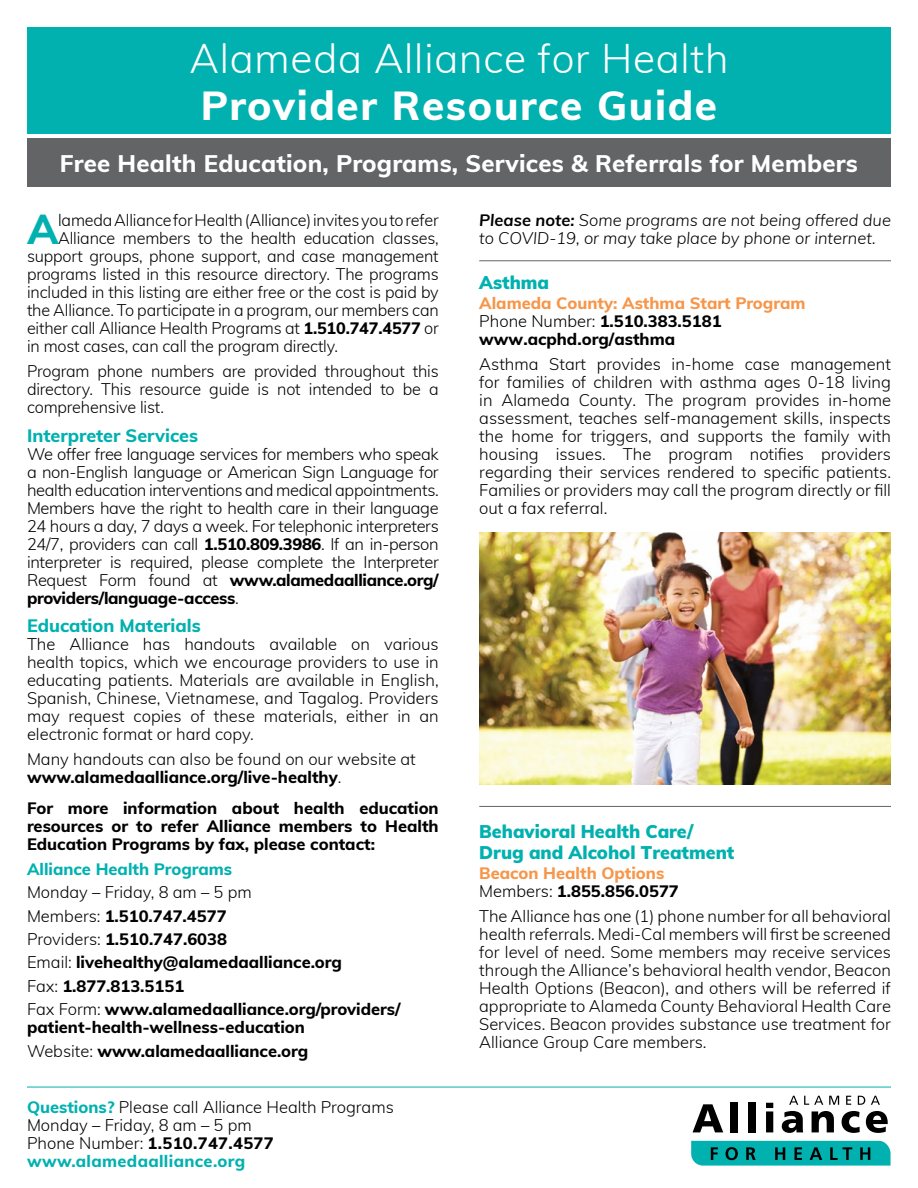
<style>
.page{position:relative;width:918px;height:1188px;background:#fff}
.page>*{position:absolute;margin:0;border:0;box-sizing:border-box;transform-origin:0 0}
.t1{font:800 41.85px "Muli";color:#00b1b0}
.t2{font:300 40.5px "Muli";letter-spacing:.02em;color:#fff}
.t3{font:800 40.5px "Muli";letter-spacing:.04em;color:#fff}
.t4{font:800 24px "Muli";letter-spacing:.01em;color:#fff}
.t5{font:900 18px/21.6px "Muli";color:#00b1b0}
.t6{font:800 18px "Muli";color:#00b1b0}
.t7{font:300 16.5px/18px "Muli";letter-spacing:-.01em;color:#000;text-align:justify}
.t8{font:800 16.5px/23.4px "Muli";color:#000}
.t9{font:italic 300 16.5px/18px "Muli";color:#000}
.t10{font:800 16.5px/18px "Muli";color:#f79548}
.t11{font:800 16.5px "Muli";color:#00b1b0}
.s1{font-weight:800}
.s2{font-weight:300}
.s3{font-weight:800;color:#00b1b0}
.s4{font-weight:700}
.s5{color:#f79548}
.s6{font-weight:300;color:#000}
.s7{color:#000}
</style>
<div class="page">
<svg style="left:693px;top:1104px;width:30px;height:28px"></svg>
<div style="left:731px;top:1102px;width:7px;height:30px;background:#000"></div>
<div style="left:748px;top:1102px;width:8px;height:30px;background:#000"></div>
<svg style="left:766px;top:1103px;width:7px;height:29px"></svg>
<svg style="left:782px;top:1111px;width:21px;height:22px"></svg>
<svg style="left:812px;top:1111px;width:22px;height:21px"></svg>
<svg style="left:842px;top:1111px;width:18px;height:22px"></svg>
<svg style="left:866px;top:1111px;width:22px;height:22px"></svg>
<svg style="left:691px;top:1141px;width:200px;height:25px;background:#089f9e"></svg>
<svg style="left:789px;top:1096px;width:9px;height:9px"></svg>
<svg style="left:804px;top:1096px;width:19px;height:9px"></svg>
<svg style="left:829px;top:1096px;width:10px;height:9px"></svg>
<svg style="left:846px;top:1096px;width:5px;height:9px"></svg>
<svg style="left:858px;top:1096px;width:7px;height:9px"></svg>
<svg style="left:871px;top:1096px;width:9px;height:9px"></svg>
<hr style="left:27px;top:1087px;width:864px;height:1px;background:#00b1b0">
<div style="left:27px;top:139px;width:864px;height:48px;background:#636466"></div>
<div style="left:27px;top:27px;width:864px;height:106px;background:#00b1b0"></div>
<img style="left:479px;top:533px;width:412px;height:251px">
<hr style="left:479px;top:806px;width:412px;height:1px;background:#636466">
<hr style="left:479px;top:260px;width:412px;height:1px;background:#636466">
<h2 class="t2" style="left:190px;top:29px;width:540px">Alameda Alliance for Health</h2>
<h2 class="t3" style="left:201px;top:76px;width:518px">Provider Resource Guide</h2>
<h3 class="t4" style="left:60px;top:146px;width:800px">Free Health Education, Programs, Services &amp; Referrals for Members</h3>
<h1 class="t1" style="left:27px;top:199px;width:33px">A</h1>
<p class="t7" style="left:58px;top:211px;width:382px">lameda Alliance for Health (Alliance) invites you to refer</p>
<p class="t7" style="left:58px;top:229px;width:382px">Alliance members to the health education classes,</p>
<p class="t7" style="left:27px;top:247px;width:413px">support groups, phone support, and case management</p>
<p class="t7" style="left:27px;top:265px;width:413px">programs listed in this resource directory. The programs</p>
<p class="t7" style="left:27px;top:283px;width:413px">included in this listing are either free or the cost is paid by</p>
<p class="t7" style="left:27px;top:301px;width:413px">the Alliance. To participate in a program, our members can</p>
<p class="t7" style="left:27px;top:319px;width:413px">either call Alliance Health Programs at <span class="s1">1.510.747.4577</span> or</p>
<p class="t7" style="left:27px;top:337px;width:313px">in most cases, can call the program directly.</p>
<p class="t7" style="left:27px;top:361px;width:413px">Program phone numbers are provided throughout this directory. This resource guide is not intended to be a comprehensive list.</p>
<p class="t6" style="left:27px;top:422px;width:173px">Interpreter Services</p>
<p class="t7" style="left:27px;top:444px;width:413px">We offer free language services for members who speak a non-English language or American Sign Language for health education interventions and medical appointments.<br>Members have the right to health care in their language 24 hours a day, 7 days a week. For telephonic interpreters 24/7, providers can call <span class="s1">1.510.809.3986</span>. If an in-person interpreter is required, please complete the Interpreter Request Form found at <span class="s1">www.alamedaalliance.org/ providers/language-access</span>.</p>
<p class="t6" style="left:27px;top:612px;width:175px">Education Materials</p>
<p class="t7" style="left:27px;top:634px;width:413px">The Alliance has handouts available on various health topics, which we encourage providers to use in educating patients. Materials are available in English, Spanish, Chinese, Vietnamese, and Tagalog. Providers may request copies of these materials, either in an electronic format or hard copy.</p>
<p class="t7" style="left:27px;top:749px;width:390px">Many handouts can also be found on our website at <span class="s1">www.alamedaalliance.org/live-healthy</span>.</p>
<p class="t8" style="left:27px;top:798px;width:413px;line-height:18px;text-align:justify">For more information about health education resources or to refer Alliance members to Health Education Programs by fax, please contact:</p>
<p class="t11" style="left:27px;top:857px;width:207px">Alliance Health Programs</p>
<p class="t8" style="left:27px;top:880px;width:375px"><span class="s2">Monday – Friday, 8 am – 5 pm<br>Members:</span> 1.510.747.4577<br><span class="s2">Providers:</span> 1.510.747.6038<br><span class="s2">Email:</span> livehealthy@alamedaalliance.org<br><span class="s2">Fax:</span> 1.877.813.5151<br><span class="s2">Fax Form:</span> www.alamedaalliance.org/providers/</p>
<p class="t8" style="left:27px;top:1015px;width:283px">patient-health-wellness-education<br><span class="s2">Website:</span> www.alamedaalliance.org</p>
<p class="t7" style="left:27px;top:1097px;width:368px;text-align:left"><span class="s3">Questions?</span> Please call Alliance Health Programs Monday – Friday, 8 am – 5 pm<br>Phone Number: <span class="s1">1.510.747.4577 </span><span class="s3">www.alamedaalliance.org</span></p>
<p class="t9" style="left:479px;top:211px;width:413px"><span class="s4">Please note:</span> Some programs are not being offered due to COVID-19, or may take place by phone or internet.</p>
<p class="t5" style="left:479px;top:271px;width:71px">Asthma</p>
<p class="t8" style="left:479px;top:293px;width:328px;line-height:18px"><span class="s5">Alameda County: Asthma Start Program<br></span><span class="s2">Phone Number:</span> 1.510.383.5181 www.acphd.org/asthma</p>
<p class="t7" style="left:479px;top:354px;width:413px">Asthma Start provides in-home case management for families of children with asthma ages 0-18 living in Alameda County. The program provides in-home assessment, teaches self-management skills, inspects the home for triggers, and supports the family with housing issues. The program notifies providers regarding their services rendered to specific patients.<br>Families or providers may call the program directly or fill out a fax referral.</p>
<p class="t5" style="left:479px;top:820px;width:257px">Behavioral Health Care/<br>Drug and Alcohol Treatment</p>
<p class="t10" style="left:479px;top:863px;width:201px">Beacon Health Options<br><span class="s6">Members:</span> <span class="s7">1.855.856.0577</span></p>
<p class="t7" style="left:479px;top:906px;width:413px">The Alliance has one (1) phone number for all behavioral health referrals. Medi-Cal members will first be screened for level of need. Some members may receive services through the Alliance’s behavioral health vendor, Beacon Health Options (Beacon), and others will be referred if appropriate to Alameda County Behavioral Health Care Services. Beacon provides substance use treatment for Alliance Group Care members.</p>
</div>
